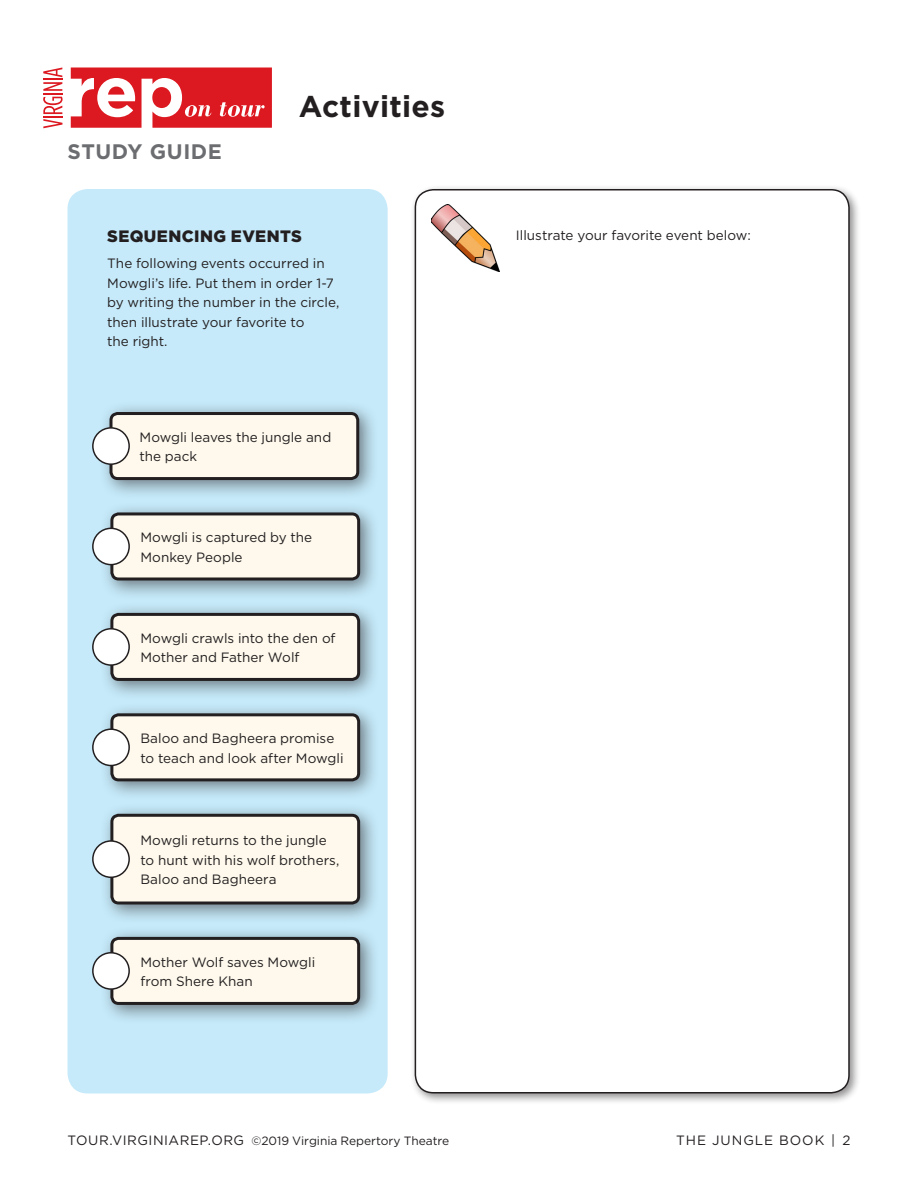
<style>
.page{position:relative;width:918px;height:1188px;background:#fff}
.page>*{position:absolute;margin:0;border:0;box-sizing:border-box;transform-origin:0 0}
.Text_Headline{font:700 30px "Gotham";letter-spacing:.01em;color:#231f20}
.t1{font:700 21px "Gotham";letter-spacing:.025em;color:#6c6d70}
.Text__Subhead{font:900 16.5px "Gotham";letter-spacing:.025em;color:#231f20}
.Text__Basic_10pt{font:13.5px/19.5px "Gotham";color:#231f20}
.Text__Basic_9pt{font:13.5px/19.5px "Gotham";color:#231f20}
.Text__Basic_9pt-2{font:13.5px "Gotham";letter-spacing:.07em;color:#231f20}
.t2{font:12px "Gotham";letter-spacing:-.005em;color:#231f20}
.s1{font-size:13.5px}
</style>
<div class="page">
<svg style="left:43px;top:68px;width:20px;height:60px"></svg>
<svg style="left:71px;top:68px;width:201px;height:60px"></svg>
<div style="left:68px;top:189px;width:320px;height:905px;background:#c6eafa;border-radius:20px"></div>
<div style="left:410px;top:184px;width:451px;height:921px;background:#231f20;opacity:.5"></div>
<div style="left:415px;top:190px;width:434px;height:903px;background:#fff;border-radius:18px"></div>
<img style="left:431px;top:205px;width:68px;height:66px">
<div style="left:99px;top:401px;width:280px;height:98px;background:#231f20;opacity:.55"></div>
<div style="left:111px;top:414px;width:247px;height:65px;background:#fef9ec;border-radius:7px"></div>
<div style="left:110px;top:412px;width:249px;height:68px;border:3px solid #231f20;border-radius:7px"></div>
<div style="left:93px;top:428px;width:36px;height:36px;background:#fff;border-radius:50%"></div>
<div style="left:92px;top:427px;width:38px;height:38px;border:2px solid #231f20;border-radius:50%"></div>
<div style="left:99px;top:502px;width:281px;height:98px;background:#231f20;opacity:.55"></div>
<div style="left:112px;top:514px;width:247px;height:65px;background:#fef9ec;border-radius:7px"></div>
<div style="left:110px;top:512px;width:250px;height:69px;border:3px solid #231f20;border-radius:7px"></div>
<div style="left:93px;top:528px;width:36px;height:37px;background:#fff;border-radius:50%"></div>
<div style="left:92px;top:528px;width:38px;height:37px;border:2px solid #231f20;border-radius:50%"></div>
<div style="left:99px;top:602px;width:281px;height:98px;background:#231f20;opacity:.55"></div>
<div style="left:112px;top:614px;width:247px;height:65px;background:#fef9ec;border-radius:7px"></div>
<div style="left:110px;top:613px;width:250px;height:68px;border:3px solid #231f20;border-radius:7px"></div>
<div style="left:93px;top:629px;width:36px;height:36px;background:#fff;border-radius:50%"></div>
<div style="left:92px;top:628px;width:38px;height:38px;border:2px solid #231f20;border-radius:50%"></div>
<div style="left:99px;top:926px;width:281px;height:98px;background:#231f20;opacity:.55"></div>
<div style="left:112px;top:938px;width:247px;height:65px;background:#fef9ec;border-radius:7px"></div>
<div style="left:110px;top:937px;width:250px;height:68px;border:3px solid #231f20;border-radius:7px"></div>
<div style="left:93px;top:953px;width:36px;height:36px;background:#fff;border-radius:50%"></div>
<div style="left:92px;top:952px;width:38px;height:38px;border:2px solid #231f20;border-radius:50%"></div>
<div style="left:99px;top:702px;width:281px;height:99px;background:#231f20;opacity:.55"></div>
<div style="left:112px;top:715px;width:247px;height:65px;background:#fef9ec;border-radius:7px"></div>
<div style="left:110px;top:713px;width:250px;height:68px;border:3px solid #231f20;border-radius:7px"></div>
<div style="left:93px;top:729px;width:36px;height:37px;background:#fff;border-radius:50%"></div>
<div style="left:92px;top:728px;width:38px;height:38px;border:2px solid #231f20;border-radius:50%"></div>
<div style="left:99px;top:803px;width:281px;height:121px;background:#231f20;opacity:.55"></div>
<div style="left:112px;top:815px;width:247px;height:88px;background:#fef9ec;border-radius:7px"></div>
<div style="left:110px;top:814px;width:250px;height:91px;border:3px solid #231f20;border-radius:7px"></div>
<div style="left:93px;top:841px;width:36px;height:36px;background:#fff;border-radius:50%"></div>
<div style="left:92px;top:840px;width:38px;height:38px;border:2px solid #231f20;border-radius:50%"></div>
<h2 class="t1" style="left:68px;top:139px;width:156px">STUDY GUIDE</h2>
<p class="Text_Headline" style="left:299px;top:89px;width:148px">Activities</p>
<p class="Text__Subhead" style="left:107px;top:225px;width:196px">SEQUENCING EVENTS</p>
<p class="Text__Basic_9pt" style="left:107px;top:254px;width:234px">The following events occurred in<br>Mowgli’s life. Put them in order 1-7 by writing the number in the circle, then illustrate your favorite to<br>the right.</p>
<p class="Text__Basic_10pt" style="left:140px;top:427px;width:193px">Mowgli leaves the jungle and the pack</p>
<p class="Text__Basic_10pt" style="left:140px;top:528px;width:173px">Mowgli is captured by the<br>Monkey People</p>
<p class="Text__Basic_10pt" style="left:140px;top:628px;width:197px">Mowgli crawls into the den of<br>Mother and Father Wolf</p>
<p class="Text__Basic_10pt" style="left:140px;top:728px;width:205px">Baloo and Bagheera promise to teach and look after Mowgli</p>
<p class="Text__Basic_10pt" style="left:140px;top:831px;width:201px">Mowgli returns to the jungle to hunt with his wolf brothers,<br>Baloo and Bagheera</p>
<p class="Text__Basic_10pt" style="left:140px;top:952px;width:176px">Mother Wolf saves Mowgli from Shere Khan</p>
<p class="Text__Basic_9pt" style="left:516px;top:225px;width:237px">Illustrate your favorite event below:</p>
<p class="t2" style="left:68px;top:1134px;width:383px"><span class="s1">TOUR.VIRGINIAREP.ORG</span> ©2019 Virginia Repertory Theatre</p>
<p class="Text__Basic_9pt-2" style="left:676px;top:1133px;width:176px">THE JUNGLE BOOK | 2</p>
</div>
